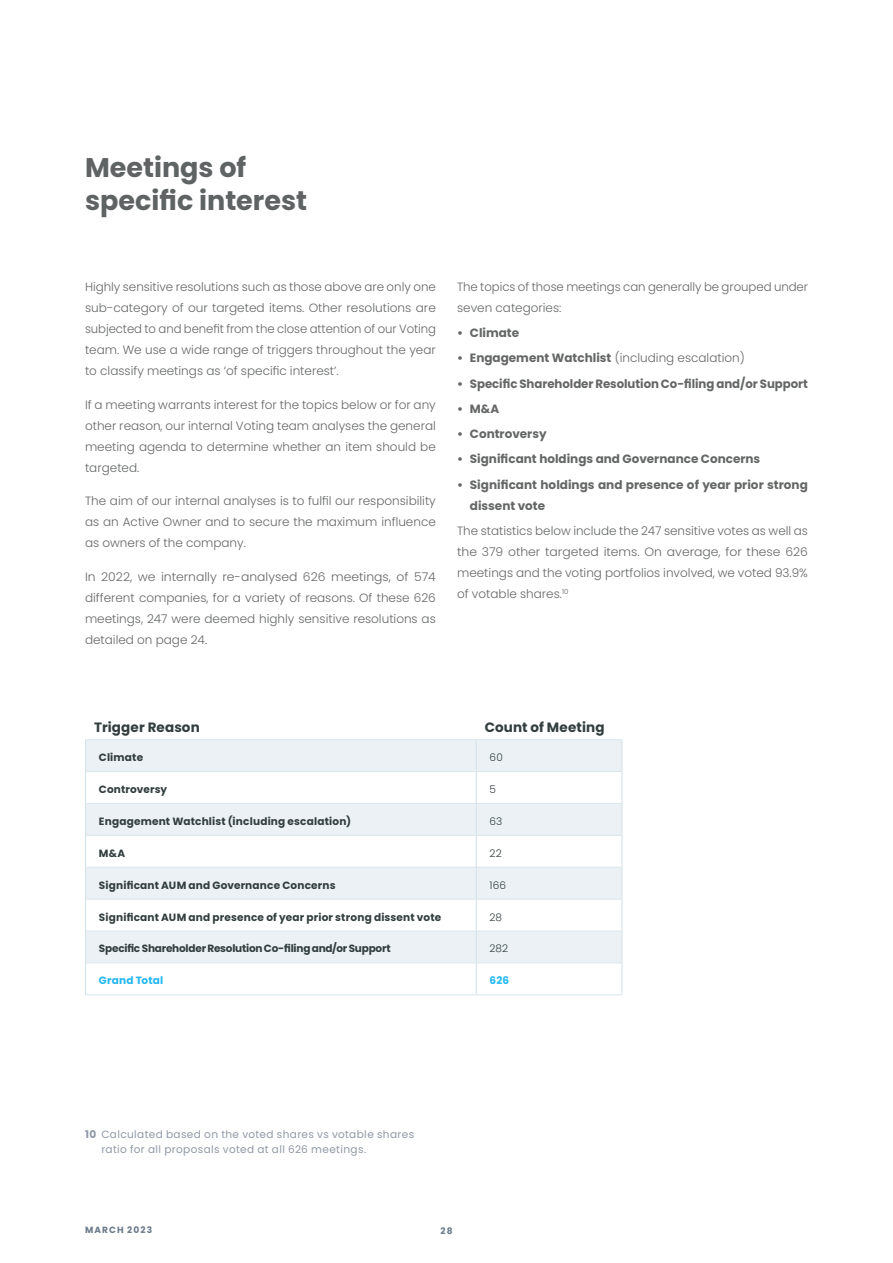
<style>
.page{position:relative;width:893px;height:1263px;background:#fff}
.page>*{position:absolute;margin:0;border:0;box-sizing:border-box;transform-origin:0 0}
.t1{font:700 27px/33px "Poppins";color:#5f6364}
.t2{font:700 13.5px "Poppins";letter-spacing:.01em;color:#323d3e}
.t3{font:300 12px/21px "Poppins";color:#656766;text-align:justify}
.t4{font:700 12px/21px "Poppins";color:#656766}
.t5{font:700 10.5px "Poppins";letter-spacing:.015em;color:#323d3e}
.t6{font:10.5px/15px "Poppins";letter-spacing:.035em;color:#8f98a5}
.t7{font:700 10.5px "Poppins";letter-spacing:-.02em;color:#323d3e}
.t8{font:300 10.5px "Poppins";letter-spacing:.015em;color:#323d3e}
.t9{font:700 10.5px "Poppins";letter-spacing:.02em;color:#24b8f2}
.t10{font:700 9px "Poppins";letter-spacing:.125em;color:#6a7a8a}
.s1{font-weight:700}
</style>
<div class="page">
<div style="left:86px;top:740px;width:535px;height:31px;background:#ebf1f5"></div>
<svg style="left:86px;top:772px;width:535px;height:222px"></svg>
<hr style="left:85px;top:994px;width:391px;height:1px;background:#dae6ed">
<hr style="left:476px;top:994px;width:146px;height:1px;background:#dae6ed">
<hr style="left:621px;top:771px;width:1px;height:32px;background:#d3e2eb">
<hr style="left:621px;top:835px;width:1px;height:32px;background:#d3e2eb">
<hr style="left:621px;top:899px;width:1px;height:32px;background:#d3e2eb">
<hr style="left:621px;top:740px;width:1px;height:31px;background:#d3e2eb">
<hr style="left:86px;top:771px;width:390px;height:1px;background:#dae6ed">
<hr style="left:477px;top:771px;width:144px;height:1px;background:#dae6ed">
<hr style="left:621px;top:963px;width:1px;height:31px;background:#d3e2eb">
<hr style="left:85px;top:740px;width:1px;height:31px;background:#d3e2eb">
<hr style="left:476px;top:740px;width:1px;height:31px;background:#d3e2eb">
<hr style="left:85px;top:771px;width:1px;height:32px;background:#d3e2eb">
<hr style="left:476px;top:771px;width:1px;height:32px;background:#d3e2eb">
<hr style="left:85px;top:835px;width:1px;height:32px;background:#d3e2eb">
<hr style="left:476px;top:835px;width:1px;height:32px;background:#d3e2eb">
<hr style="left:85px;top:899px;width:1px;height:32px;background:#d3e2eb">
<hr style="left:476px;top:899px;width:1px;height:32px;background:#d3e2eb">
<hr style="left:85px;top:963px;width:1px;height:31px;background:#d3e2eb">
<hr style="left:476px;top:963px;width:1px;height:31px;background:#d3e2eb">
<hr style="left:85px;top:739px;width:391px;height:1px;background:#dde8f2">
<hr style="left:476px;top:739px;width:146px;height:1px;background:#dde8f2">
<hr style="left:85px;top:931px;width:1px;height:32px;background:#d3e2eb">
<hr style="left:86px;top:931px;width:390px;height:1px;background:#dae6ed">
<hr style="left:476px;top:931px;width:145px;height:1px;background:#dae6ed">
<hr style="left:476px;top:931px;width:1px;height:32px;background:#d3e2eb">
<hr style="left:621px;top:931px;width:1px;height:32px;background:#d3e2eb">
<hr style="left:86px;top:963px;width:390px;height:1px;background:#dae6ed">
<hr style="left:476px;top:963px;width:145px;height:1px;background:#dae6ed">
<hr style="left:85px;top:867px;width:1px;height:32px;background:#d3e2eb">
<hr style="left:86px;top:867px;width:390px;height:1px;background:#dae6ed">
<hr style="left:476px;top:867px;width:145px;height:1px;background:#dae6ed">
<hr style="left:476px;top:867px;width:1px;height:32px;background:#d3e2eb">
<hr style="left:621px;top:867px;width:1px;height:32px;background:#d3e2eb">
<hr style="left:86px;top:899px;width:390px;height:1px;background:#dae6ed">
<hr style="left:476px;top:899px;width:145px;height:1px;background:#dae6ed">
<hr style="left:85px;top:803px;width:1px;height:32px;background:#d3e2eb">
<hr style="left:86px;top:803px;width:390px;height:1px;background:#dae6ed">
<hr style="left:476px;top:803px;width:145px;height:1px;background:#dae6ed">
<hr style="left:476px;top:804px;width:1px;height:31px;background:#d3e2eb">
<hr style="left:621px;top:803px;width:1px;height:32px;background:#d3e2eb">
<hr style="left:86px;top:835px;width:390px;height:1px;background:#dae6ed">
<hr style="left:476px;top:835px;width:145px;height:1px;background:#dae6ed">
<h1 class="t1" style="left:85px;top:151px;width:224px">Meetings of specific interest</h1>
<p class="t3" style="left:85px;top:276px;width:352px">Highly sensitive resolutions such as those above are only one sub-category of our targeted items. Other resolutions are subjected to and benefit from the close attention of our Voting team. We use a wide range of triggers throughout the year to classify meetings as ‘of specific interest’.</p>
<p class="t3" style="left:85px;top:394px;width:352px">If a meeting warrants interest for the topics below or for any other reason, our internal Voting team analyses the general meeting agenda to determine whether an item should be targeted.</p>
<p class="t3" style="left:85px;top:491px;width:352px">The aim of our internal analyses is to fulfil our responsibility as an Active Owner and to secure the maximum influence as owners of the company.</p>
<p class="t3" style="left:85px;top:566px;width:352px">In 2022, we internally re-analysed 626 meetings, of 574 different companies, for a variety of reasons. Of these 626 meetings, 247 were deemed highly sensitive resolutions as detailed on page 24.</p>
<p class="t3" style="left:457px;top:276px;width:352px">The topics of those meetings can generally be grouped under seven categories:</p>
<p class="t4" style="left:457px;top:322px;width:64px">• Climate</p>
<p class="t3" style="left:457px;top:348px;width:289px"><span class="s1">• Engagement Watchlist</span> (including escalation)</p>
<p class="t4" style="left:457px;top:373px;width:352px">• Specific Shareholder Resolution Co-filing and/or Support</p>
<p class="t4" style="left:457px;top:398px;width:44px">• M&amp;A</p>
<p class="t4" style="left:457px;top:423px;width:91px">• Controversy</p>
<p class="t4" style="left:457px;top:449px;width:305px">• Significant holdings and Governance Concerns</p>
<p class="t4" style="left:470px;top:474px;width:340px;text-indent:-13px">• Significant holdings and presence of year prior strong dissent vote</p>
<p class="t3" style="left:457px;top:520px;width:352px">The statistics below include the 247 sensitive votes as well as the 379 other targeted items. On average, for these 626 meetings and the voting portfolios involved, we voted 93.9% of votable shares.<sup>10</sup></p>
<p class="t2" style="left:94px;top:719px;width:107px">Trigger Reason</p>
<p class="t2" style="left:485px;top:719px;width:121px">Count of Meeting</p>
<p class="t5" style="left:99px;top:751px;width:46px">Climate</p>
<p class="t8" style="left:490px;top:751px;width:15px">60</p>
<p class="t5" style="left:99px;top:783px;width:70px">Controversy</p>
<p class="t8" style="left:490px;top:783px;width:8px">5</p>
<p class="t5" style="left:99px;top:815px;width:254px">Engagement Watchlist (including escalation)</p>
<p class="t8" style="left:490px;top:815px;width:14px">63</p>
<p class="t5" style="left:99px;top:847px;width:28px">M&amp;A</p>
<p class="t8" style="left:490px;top:847px;width:14px">22</p>
<p class="t5" style="left:99px;top:879px;width:238px">Significant AUM and Governance Concerns</p>
<p class="t8" style="left:490px;top:879px;width:18px">166</p>
<p class="t5" style="left:99px;top:911px;width:344px">Significant AUM and presence of year prior strong dissent vote</p>
<p class="t8" style="left:490px;top:911px;width:14px">28</p>
<p class="t7" style="left:99px;top:943px;width:293px">Specific Shareholder Resolution Co-filing and/or Support</p>
<p class="t8" style="left:490px;top:943px;width:20px">282</p>
<p class="t9" style="left:99px;top:974px;width:66px">Grand Total</p>
<p class="t9" style="left:490px;top:974px;width:21px">626</p>
<p class="t6" style="left:101px;top:1127px;width:314px;text-indent:-16px"><span class="s1">10</span> Calculated based on the voted shares vs votable shares ratio for all proposals voted at all 626 meetings.</p>
<p class="t10" style="left:85px;top:1224px;width:69px">MARCH 2023</p>
<p class="t10" style="left:440px;top:1225px;width:14px">28</p>
</div>
